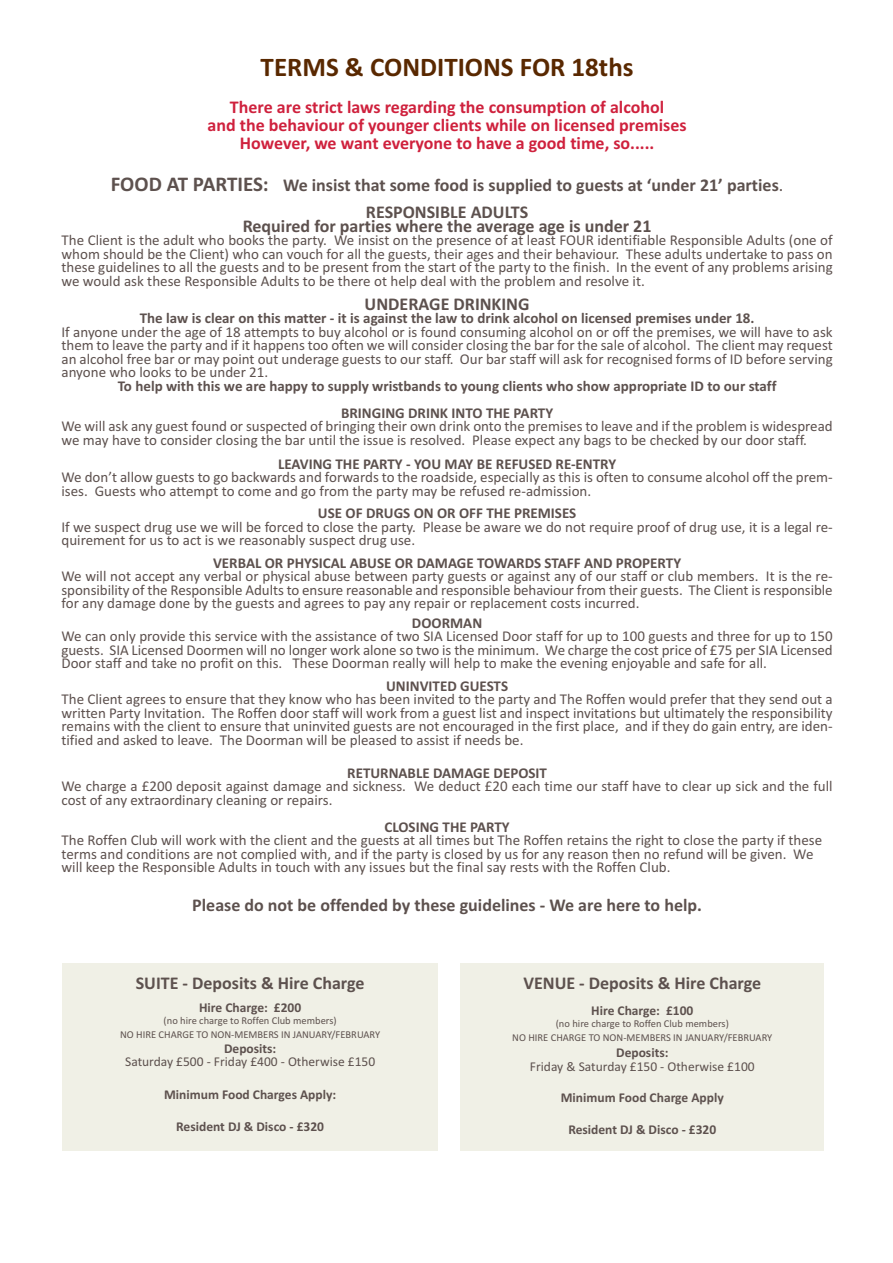
<style>
.page{position:relative;width:893px;height:1263px;background:#fff}
.page>*{position:absolute;margin:0;border:0;box-sizing:border-box;transform-origin:0 0}
.t1{font:700 27px "Calibri";color:#592800}
.t2{font:700 18px/27px "Calibri";color:#5d514e;text-align:center}
.t3{font:700 18px/18px "Calibri";color:#cf213d;text-align:center}
.t4{font:15px/13.5px "Calibri";color:#5d514e;text-align:justify}
.t5{font:700 15px/27px "Calibri";color:#5d514e;text-align:center}
.t6{font:700 13.5px "Calibri";color:#5d514e}
.t7{font:13.5px "Calibri";color:#5d514e}
.t8{font:10.5px/13.5px "Calibri";color:#5d514e;text-align:center}
.s1{font-size:21px}
.s2{font-weight:400}
</style>
<div class="page">
<div style="left:62px;top:963px;width:376px;height:188px;background:#f0f0e6"></div>
<div style="left:461px;top:963px;width:363px;height:188px;background:#f0f0e6"></div>
<h1 class="t1" style="left:261px;top:51px;width:374px">TERMS &amp; CONDITIONS FOR 18ths</h1>
<p class="t3" style="left:208px;top:98px;width:481px">There are strict laws regarding the consumption of alcohol<br>and the behaviour of younger clients while on licensed premises<br>However, we want everyone to have a good time, so.....</p>
<p class="t2" style="left:111px;top:172px;width:674px"><span class="s1">FOOD AT PARTIES:</span> We insist that some food is supplied to guests at ‘under 21’ parties<span class="s2">.<br></span>RESPONSIBLE ADULTS</p>
<p class="t2" style="left:243px;top:212px;width:410px">Required for parties where the average age is under 21</p>
<p class="t4" style="left:61px;top:233px;width:773px">The Client is the adult who books the party. We insist on the presence of at least FOUR identifiable Responsible Adults (one of whom should be the Client) who can vouch for all the guests, their ages and their behaviour. These adults undertake to pass on these guidelines to all the guests and to be present from the start of the party to the finish. In the event of any problems arising we would ask these Responsible Adults to be there ot help deal with the problem and resolve it.</p>
<p class="t2" style="left:365px;top:290px;width:166px">UNDERAGE DRINKING</p>
<p class="t5" style="left:140px;top:305px;width:616px">The law is clear on this matter - it is against the law to drink alcohol on licensed premises under 18.</p>
<p class="t4" style="left:61px;top:325px;width:773px">If anyone under the age of 18 attempts to buy alcohol or is found consuming alcohol on or off the premises, we will have to ask them to leave the party and if it happens too often we will consider closing the bar for the sale of alcohol. The client may request an alcohol free bar or may point out underage guests to our staff. Our bar staff will ask for recognised forms of ID before serving anyone who looks to be under 21.</p>
<p class="t5" style="left:118px;top:372px;width:660px">To help with this we are happy to supply wristbands to young clients who show appropriate ID to our staff<br>BRINGING DRINK INTO THE PARTY</p>
<p class="t4" style="left:61px;top:419px;width:773px">We will ask any guest found or suspected of bringing their own drink onto the premises to leave and if the problem is widespread we may have to consider closing the bar until the issue is resolved. Please expect any bags to be checked by our door staff.</p>
<p class="t5" style="left:278px;top:450px;width:340px">LEAVING THE PARTY - YOU MAY BE REFUSED RE-ENTRY</p>
<p class="t4" style="left:61px;top:470px;width:773px">We don’t allow guests to go backwards and forwards to the roadside, especially as this is often to consume alcohol off the prem&shy;ises. Guests who attempt to come and go from the party may be refused re-admission.</p>
<p class="t5" style="left:318px;top:500px;width:260px">USE OF DRUGS ON OR OFF THE PREMISES</p>
<p class="t4" style="left:61px;top:520px;width:773px">If we suspect drug use we will be forced to close the party. Please be aware we do not require proof of drug use, it is a legal re&shy;quirement for us to act is we reasonably suspect drug use.</p>
<p class="t5" style="left:213px;top:549px;width:469px">VERBAL OR PHYSICAL ABUSE OR DAMAGE TOWARDS STAFF AND PROPERTY</p>
<p class="t4" style="left:61px;top:569px;width:773px">We will not accept any verbal or physical abuse between party guests or against any of our staff or club members. It is the re&shy;sponsibility of the Responsible Adults to ensure reasonable and responsible behaviour from their guests. The Client is responsible for any damage done by the guests and agrees to pay any repair or replacement costs incurred.</p>
<p class="t5" style="left:412px;top:609px;width:72px">DOORMAN</p>
<p class="t4" style="left:61px;top:629px;width:773px">We can only provide this service with the assistance of two SIA Licensed Door staff for up to 100 guests and three for up to 150 guests. SIA Licensed Doormen will no longer work alone so two is the minimum. We charge the cost price of £75 per SIA Licensed Door staff and take no profit on this. These Doorman really will help to make the evening enjoyable and safe for all.</p>
<p class="t5" style="left:386px;top:672px;width:123px">UNINVITED GUESTS</p>
<p class="t4" style="left:61px;top:692px;width:773px">The Client agrees to ensure that they know who has been invited to the party and The Roffen would prefer that they send out a written Party Invitation. The Roffen door staff will work from a guest list and inspect invitations but ultimately the responsibility remains with the client to ensure that uninvited guests are not encouraged in the first place, and if they do gain entry, are iden&shy;tified and asked to leave. The Doorman will be pleased to assist if needs be.</p>
<p class="t5" style="left:347px;top:759px;width:201px">RETURNABLE DAMAGE DEPOSIT</p>
<p class="t4" style="left:61px;top:779px;width:773px">We charge a £200 deposit against damage and sickness. We deduct £20 each time our staff have to clear up sick and the full cost of any extraordinary cleaning or repairs.</p>
<p class="t5" style="left:384px;top:813px;width:127px">CLOSING THE PARTY</p>
<p class="t4" style="left:61px;top:833px;width:762px;text-align:left">The Roffen Club will work with the client and the guests at all times but The Roffen retains the right to close the party if these terms and conditions are not complied with, and if the party is closed by us for any reason then no refund will be given. We will keep the Responsible Adults in touch with any issues but the final say rests with the Roffen Club.</p>
<p class="t2" style="left:192px;top:892px;width:511px">Please do not be offended by these guidelines - We are here to help.</p>
<p class="t2" style="left:136px;top:970px;width:230px">SUITE - Deposits &amp; Hire Charge</p>
<p class="t6" style="left:199px;top:999px;width:104px">Hire Charge: £200</p>
<p class="t8" style="left:120px;top:1013px;width:262px">(no hire charge to Roffen Club members)<br>NO HIRE CHARGE TO NON-MEMBERS IN JANUARY/FEBRUARY</p>
<p class="t6" style="left:224px;top:1040px;width:54px">Deposits:</p>
<p class="t7" style="left:125px;top:1053px;width:252px">Saturday £500 - Friday £400 - Otherwise £150</p>
<p class="t6" style="left:164px;top:1086px;width:174px">Minimum Food Charges Apply:</p>
<p class="t6" style="left:176px;top:1118px;width:149px">Resident DJ &amp; Disco - £320</p>
<p class="t2" style="left:523px;top:970px;width:239px">VENUE - Deposits &amp; Hire Charge</p>
<p class="t6" style="left:591px;top:1002px;width:104px">Hire Charge: £100</p>
<p class="t8" style="left:512px;top:1016px;width:262px">(no hire charge to Roffen Club members)<br>NO HIRE CHARGE TO NON-MEMBERS IN JANUARY/FEBRUARY</p>
<p class="t6" style="left:616px;top:1044px;width:54px">Deposits:</p>
<p class="t7" style="left:530px;top:1058px;width:226px">Friday &amp; Saturday £150 - Otherwise £100</p>
<p class="t6" style="left:561px;top:1089px;width:164px">Minimum Food Charge Apply</p>
<p class="t6" style="left:568px;top:1121px;width:149px">Resident DJ &amp; Disco - £320</p>
</div>
